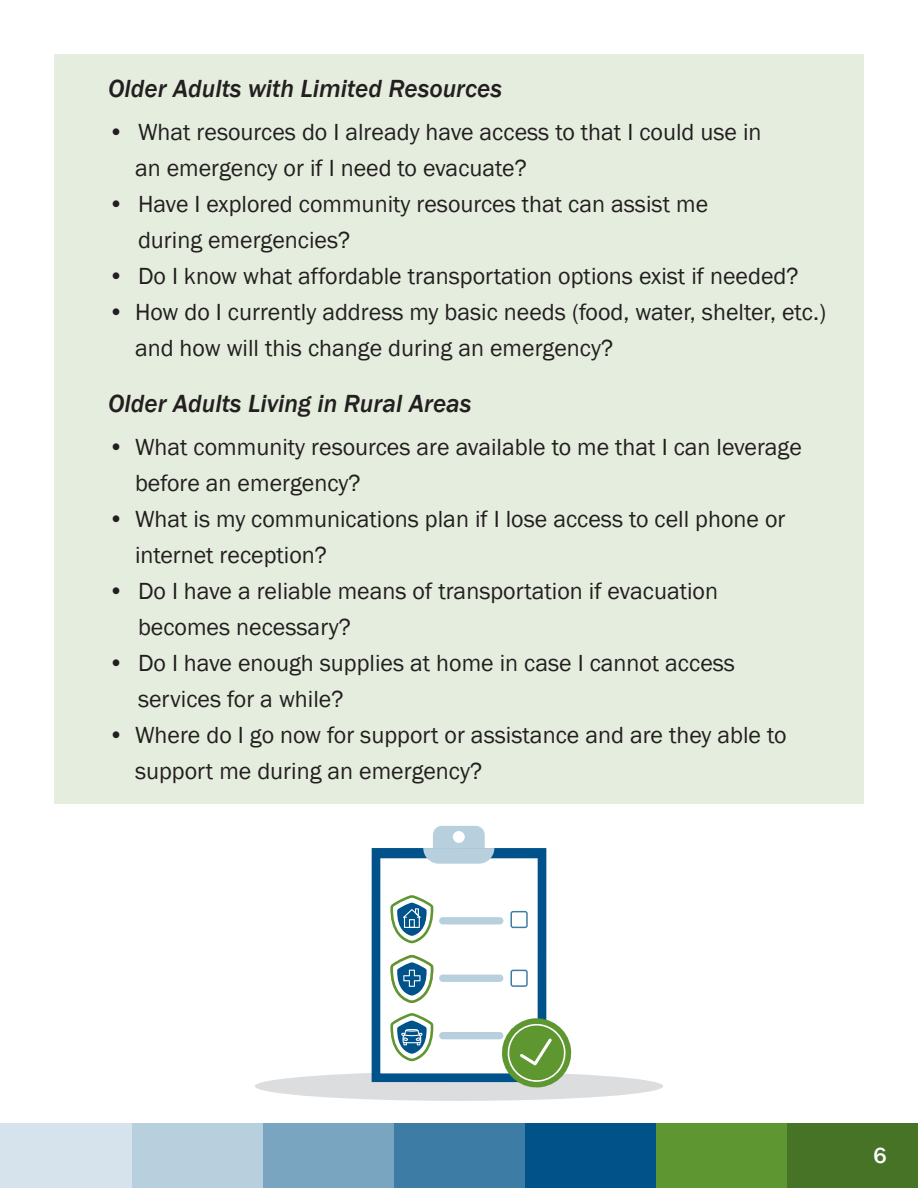
<style>
.page{position:relative;width:918px;height:1188px;background:#fff}
.page>*{position:absolute;margin:0;border:0;box-sizing:border-box;transform-origin:0 0}
.t1{font:italic 500 25.5px "Franklin Gothic";color:#231f20}
.t2{font:24px/36px "Franklin Gothic";color:#231f20}
.t3{font:500 22.5px "Franklin Gothic";color:#fff}
</style>
<div class="page">
<div style="left:787px;top:1123px;width:131px;height:65px;background:#477326"></div>
<div style="left:656px;top:1123px;width:131px;height:65px;background:#5e9631"></div>
<div style="left:525px;top:1123px;width:131px;height:65px;background:#015289"></div>
<div style="left:393px;top:1123px;width:132px;height:65px;background:#3d7ca5"></div>
<div style="left:262px;top:1123px;width:131px;height:65px;background:#79a5c0"></div>
<div style="left:131px;top:1123px;width:131px;height:65px;background:#b8cfdd"></div>
<div style="left:0;top:1123px;width:131px;height:65px;background:#d6e3ec"></div>
<div style="left:54px;top:54px;width:810px;height:750px;background:#e5eede"></div>
<div style="left:255px;top:1072px;width:408px;height:29px;background:#dcdddf;border-radius:50%"></div>
<div style="left:372px;top:848px;width:174px;height:234px;background:#00528a"></div>
<div style="left:380px;top:858px;width:158px;height:215px;background:#fff"></div>
<svg style="left:423px;top:826px;width:71px;height:38px"></svg>
<svg style="left:390px;top:895px;width:44px;height:48px"></svg>
<svg style="left:390px;top:955px;width:44px;height:48px"></svg>
<svg style="left:390px;top:1013px;width:44px;height:48px"></svg>
<div style="left:439px;top:917px;width:64px;height:7px;background:#b8cfde;border-radius:4px"></div>
<div style="left:439px;top:975px;width:64px;height:7px;background:#b8cfde;border-radius:4px"></div>
<div style="left:439px;top:1032px;width:64px;height:7px;background:#b8cfde;border-radius:4px"></div>
<svg style="left:510px;top:911px;width:18px;height:17px"></svg>
<svg style="left:510px;top:970px;width:18px;height:17px"></svg>
<svg style="left:500px;top:1016px;width:72px;height:72px"></svg>
<p class="t1" style="left:108px;top:73px;width:396px">Older Adults with Limited Resources</p>
<p class="t2" style="left:135px;top:114px;width:628px;text-indent:-27px">• What resources do I already have access to that I could use in an emergency or if I need to evacuate?</p>
<p class="t2" style="left:138px;top:186px;width:572px;text-indent:-30px">• Have I explored community resources that can assist me during emergencies?</p>
<p class="t2" style="left:108px;top:258px;width:692px">• Do I know what affordable transportation options exist if needed?</p>
<p class="t2" style="left:135px;top:294px;width:693px;text-indent:-27px">• How do I currently address my basic needs (food, water, shelter, etc.) and how will this change during an emergency?</p>
<p class="t1" style="left:108px;top:388px;width:365px">Older Adults Living in Rural Areas</p>
<p class="t2" style="left:135px;top:429px;width:668px;text-indent:-27px">• What community resources are available to me that I can leverage before an emergency?</p>
<p class="t2" style="left:135px;top:501px;width:652px;text-indent:-27px">• What is my communications plan if I lose access to cell phone or internet reception?</p>
<p class="t2" style="left:138px;top:573px;width:582px;text-indent:-30px">• Do I have a reliable means of transportation if evacuation becomes necessary?</p>
<p class="t2" style="left:138px;top:645px;width:599px;text-indent:-30px">• Do I have enough supplies at home in case I cannot access services for a while?</p>
<p class="t2" style="left:135px;top:717px;width:653px;text-indent:-27px">• Where do I go now for support or assistance and are they able to support me during an emergency?</p>
<p class="t3" style="left:874px;top:1142px;width:15px">6</p>
</div>
